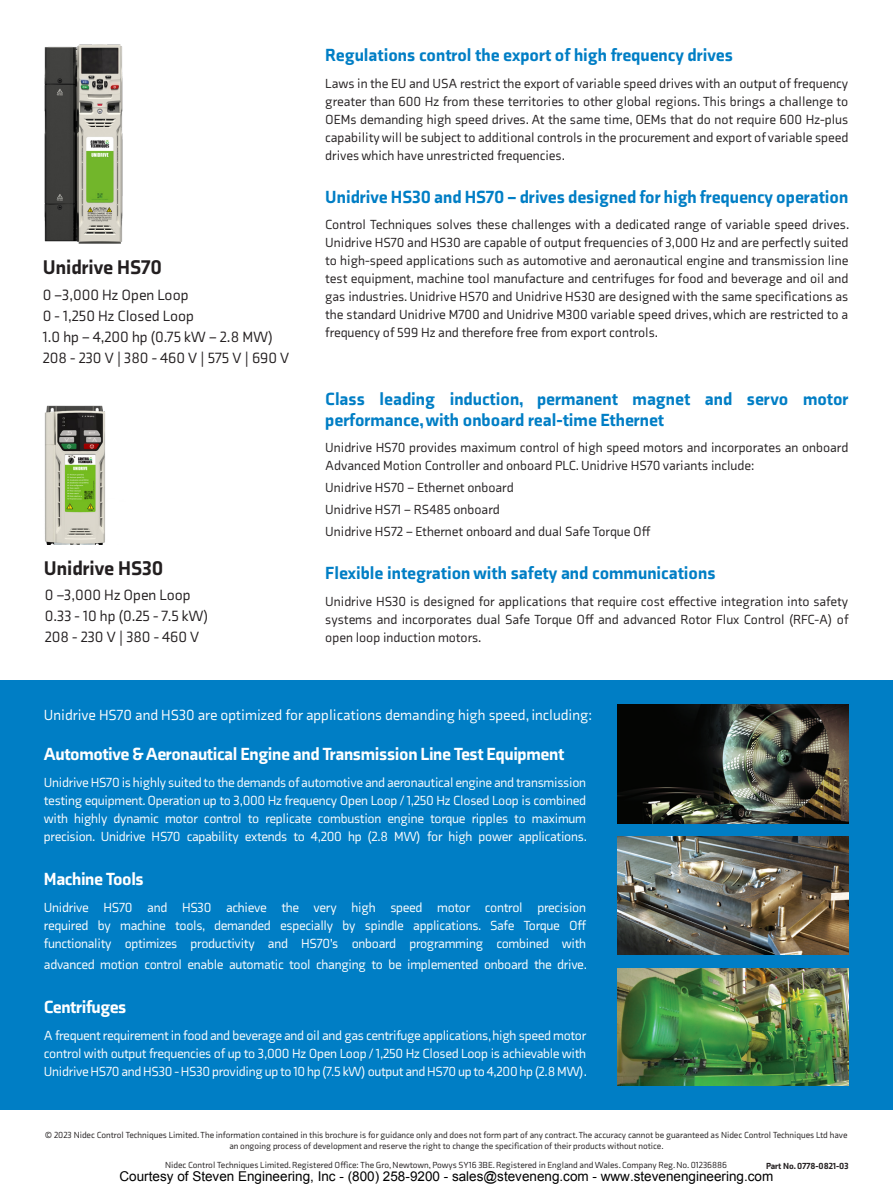
<style>
.page{position:relative;width:893px;height:1191px;background:#fff}
.page>*{position:absolute;margin:0;border:0;box-sizing:border-box;transform-origin:0 0}
._12_Bold_Blue_headin{font:900 20.25px "Axia";color:#231f20}
._12_Bold_Blue_headin-2{font:900 18px/21px "Axia";color:#007ec5}
._12_Bold_Blue_headin-3{font:900 18px "Axia";letter-spacing:-.02em;color:#fff}
._9pt_body_text_70__b{font:900 18px "Axia";color:#007ec5}
._9pt_body_text_70__b-2{font:900 18px "Axia";letter-spacing:-.02em;color:#fff}
._9pt_body_text_70__b-3{font:15.15px/21px "Axia";color:#231f20}
._9pt_body_text_70__b-4{font:15px "Axia";color:#fff}
._9pt_body_text_70__b-5{font:13.5px/18px "Axia";color:#231f20;text-align:justify}
._9pt_body_text_70__b-6{font:13.5px/18px "Axia";letter-spacing:-.02em;color:#fff;text-align:justify}
.t1{font:13.5px "Arial";color:#000}
.t2{font:9px/10.8px "Axia";color:#231f20;text-align:center}
.t3{font:900 9px "Axia";color:#231f20}
</style>
<div class="page">
<div style="left:0;top:680px;width:893px;height:430px;background:#007ec5"></div>
<img style="left:618px;top:704px;width:230px;height:119px">
<img style="left:618px;top:968px;width:230px;height:117px">
<img style="left:618px;top:836px;width:230px;height:118px">
<img style="left:44px;top:44px;width:79px;height:200px">
<img style="left:44px;top:405px;width:61px;height:139px">
<p class="_12_Bold_Blue_headin" style="left:43px;top:254px;width:121px">Unidrive HS70</p>
<p class="_9pt_body_text_70__b-3" style="left:43px;top:284px;width:248px">0 –3,000 Hz Open Loop<br>0 - 1,250 Hz Closed Loop<br>1.0 hp – 4,200 hp (0.75 kW – 2.8 MW)<br>208 - 230 V | 380 - 460 V | 575 V | 690 V</p>
<p class="_12_Bold_Blue_headin" style="left:44px;top:555px;width:121px">Unidrive HS30</p>
<p class="_9pt_body_text_70__b-3" style="left:45px;top:584px;width:165px">0 –3,000 Hz Open Loop<br>0.33 - 10 hp (0.25 - 7.5 kW)<br>208 - 230 V | 380 - 460 V</p>
<p class="_12_Bold_Blue_headin-2" style="left:325px;top:44px;width:409px">Regulations control the export of high frequency drives</p>
<p class="_9pt_body_text_70__b-5" style="left:325px;top:74px;width:525px">Laws in the EU and USA restrict the export of variable speed drives with an output of frequency greater than 600 Hz from these territories to other global regions. This brings a challenge to OEMs demanding high speed drives. At the same time, OEMs that do not require 600 Hz-plus capability will be subject to additional controls in the procurement and export of variable speed drives which have unrestricted frequencies.</p>
<p class="_9pt_body_text_70__b" style="left:325px;top:185px;width:524px">Unidrive HS30 and HS70 – drives designed for high frequency operation</p>
<p class="_9pt_body_text_70__b-5" style="left:325px;top:216px;width:525px">Control Techniques solves these challenges with a dedicated range of variable speed drives.<br>Unidrive HS70 and HS30 are capable of output frequencies of 3,000 Hz and are perfectly suited to high-speed applications such as automotive and aeronautical engine and transmission line test equipment, machine tool manufacture and centrifuges for food and beverage and oil and gas industries. Unidrive HS70 and Unidrive HS30 are designed with the same specifications as the standard Unidrive M700 and Unidrive M300 variable speed drives, which are restricted to a frequency of 599 Hz and therefore free from export controls.</p>
<p class="_12_Bold_Blue_headin-2" style="left:325px;top:388px;width:525px">Class leading induction, permanent magnet and servo motor performance, with onboard real-time Ethernet</p>
<p class="_9pt_body_text_70__b-5" style="left:325px;top:439px;width:524px">Unidrive HS70 provides maximum control of high speed motors and incorporates an onboard<br>Advanced Motion Controller and onboard PLC. Unidrive HS70 variants include:</p>
<p class="_9pt_body_text_70__b-5" style="left:325px;top:479px;width:190px">Unidrive HS70 – Ethernet onboard</p>
<p class="_9pt_body_text_70__b-5" style="left:325px;top:501px;width:176px">Unidrive HS71 – RS485 onboard</p>
<p class="_9pt_body_text_70__b-5" style="left:325px;top:523px;width:327px">Unidrive HS72 – Ethernet onboard and dual Safe Torque Off</p>
<p class="_12_Bold_Blue_headin-2" style="left:325px;top:562px;width:392px">Flexible integration with safety and communications</p>
<p class="_9pt_body_text_70__b-5" style="left:325px;top:592px;width:525px">Unidrive HS30 is designed for applications that require cost effective integration into safety systems and incorporates dual Safe Torque Off and advanced Rotor Flux Control (RFC-A) of open loop induction motors.</p>
<p class="_9pt_body_text_70__b-4" style="left:44px;top:706px;width:550px">Unidrive HS70 and HS30 are optimized for applications demanding high speed, including:</p>
<p class="_12_Bold_Blue_headin-3" style="left:44px;top:743px;width:522px">Automotive &amp; Aeronautical Engine and Transmission Line Test Equipment</p>
<p class="_9pt_body_text_70__b-6" style="left:44px;top:773px;width:545px">Unidrive HS70 is highly suited to the demands of automotive and aeronautical engine and transmission testing equipment. Operation up to 3,000 Hz frequency Open Loop / 1,250 Hz Closed Loop is combined with highly dynamic motor control to replicate combustion engine torque ripples to maximum precision. Unidrive HS70 capability extends to 4,200 hp (2.8 MW) for high power applications.</p>
<p class="_12_Bold_Blue_headin-3" style="left:44px;top:868px;width:101px">Machine Tools</p>
<p class="_9pt_body_text_70__b-6" style="left:44px;top:898px;width:544px">Unidrive HS70 and HS30 achieve the very high speed motor control precision required by machine tools, demanded especially by spindle applications. Safe Torque Off functionality optimizes productivity and HS70’s onboard programming combined with</p>
<p class="_9pt_body_text_70__b-6" style="left:44px;top:955px;width:545px">advanced motion control enable automatic tool changing to be implemented onboard the drive.</p>
<p class="_9pt_body_text_70__b-2" style="left:44px;top:996px;width:84px">Centrifuges</p>
<p class="_9pt_body_text_70__b-6" style="left:44px;top:1026px;width:545px">A frequent requirement in food and beverage and oil and gas centrifuge applications, high speed motor control with output frequencies of up to 3,000 Hz Open Loop / 1,250 Hz Closed Loop is achievable with Unidrive HS70 and HS30 - HS30 providing up to 10 hp (7.5 kW) output and HS70 up to 4,200 hp (2.8 MW).</p>
<p class="t2" style="left:45px;top:1129px;width:804px">© 2023 Nidec Control Techniques Limited. The information contained in this brochure is for guidance only and does not form part of any contract. The accuracy cannot be guaranteed as Nidec Control Techniques Ltd have an ongoing process of development and reserve the right to change the specification of their products without notice.</p>
<p class="t2" style="left:165px;top:1159px;width:563px">Nidec Control Techniques Limited. Registered Office: The Gro, Newtown, Powys SY16 3BE. Registered in England and Wales. Company Reg. No. 01236886</p>
<p class="t3" style="left:766px;top:1160px;width:84px">Part No. 0778-0821-03</p>
<p class="t1" style="left:120px;top:1167px;width:655px">Courtesy of Steven Engineering, Inc - (800) 258-9200 - sales@steveneng.com - www.stevenengineering.com</p>
</div>
